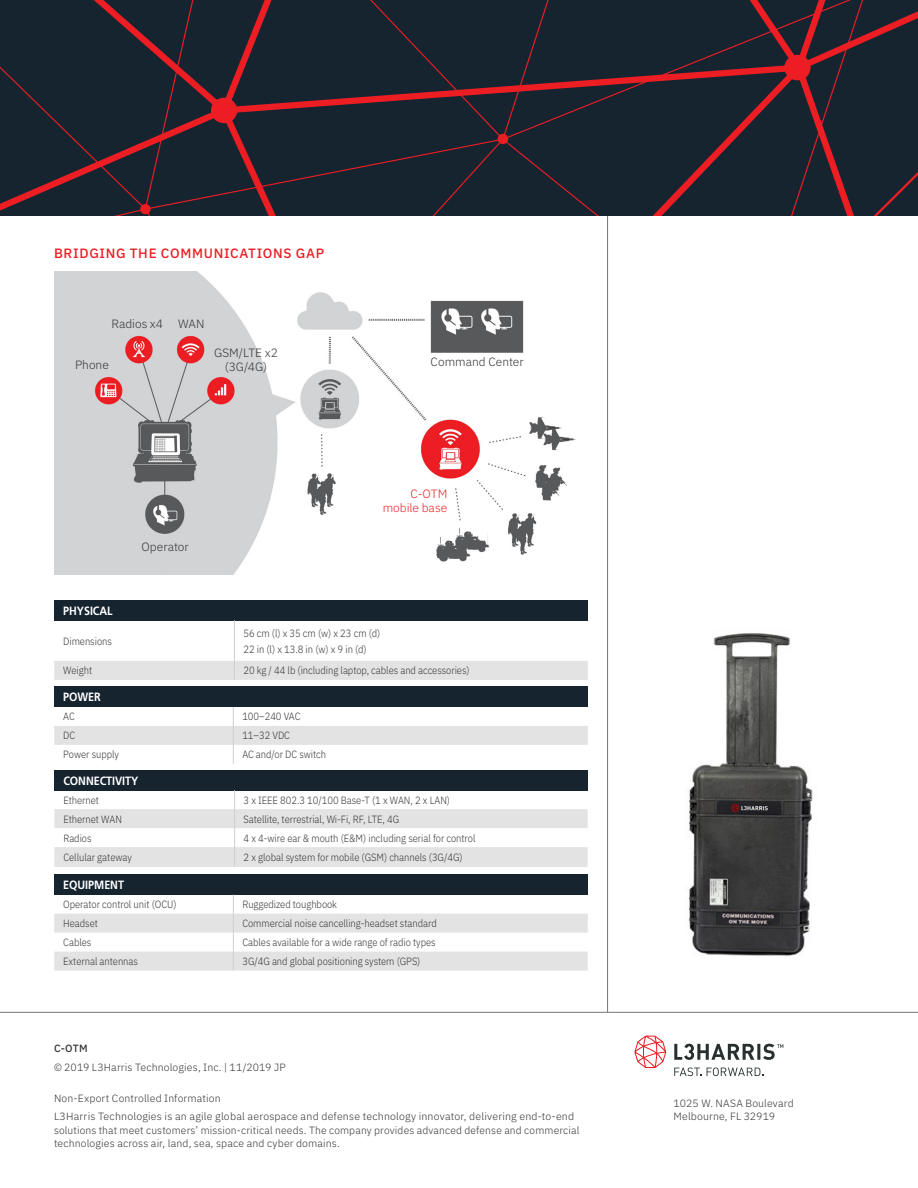
<style>
.page{position:relative;width:918px;height:1188px;background:#fff}
.page>*{position:absolute;margin:0;border:0;box-sizing:border-box;transform-origin:0 0}
.t1{font:500 13.5px "IBM Plex Sans";letter-spacing:.055em;color:#ed1d24}
.t2{font:300 12px/13.5px "IBM Plex Sans";color:#333334;text-align:center}
.t3{font:700 12px "Frutiger LT Std";letter-spacing:-.005em;color:#fff;scale:.9 1}
.t4{font:300 12px/13.5px "IBM Plex Sans";color:#ed1d24;text-align:right}
.t5{font:300 10.5px/16.4px "IBM Plex Sans";letter-spacing:-.005em;color:#333334;scale:.9 1}
.t6{font:300 10.5px/13.5px "IBM Plex Sans";letter-spacing:.015em;color:#333334}
.t7{font:300 10.5px/18.8px "IBM Plex Sans";letter-spacing:.02em;color:#333334}
.t8{font:500 10.5px "IBM Plex Sans";color:#333334}
</style>
<div class="page">
<hr style="left:0;top:1012px;width:918px;height:1px;background:#737474">
<hr style="left:607px;top:0;width:1px;height:1012px;background:#737474">
<svg style="left:0;top:0;width:918px;height:216px;background:#25232f"></svg>
<img style="left:688px;top:633px;width:125px;height:323px">
<svg style="left:634px;top:1036px;width:32px;height:32px"></svg>
<svg style="left:674px;top:1044px;width:109px;height:16px"></svg>
<svg style="left:674px;top:1068px;width:27px;height:8px"></svg>
<svg style="left:707px;top:1068px;width:56px;height:8px"></svg>
<img style="left:54px;top:271px;width:522px;height:303px">
<div style="left:54px;top:600px;width:534px;height:20px;background:#162430"></div>
<hr style="left:234px;top:620px;width:1px;height:41px;background:#cfcfcf">
<div style="left:54px;top:661px;width:534px;height:19px;background:#e4e3e4"></div>
<div style="left:54px;top:687px;width:534px;height:20px;background:#162430"></div>
<svg style="left:54px;top:707px;width:534px;height:57px"></svg>
<div style="left:54px;top:770px;width:534px;height:20px;background:#162430"></div>
<svg style="left:54px;top:790px;width:534px;height:77px"></svg>
<div style="left:54px;top:874px;width:534px;height:21px;background:#162430"></div>
<svg style="left:54px;top:895px;width:534px;height:76px"></svg>
<p class="t1" style="left:54px;top:243px;width:272px">BRIDGING THE COMMUNICATIONS GAP</p>
<p class="t2" style="left:112px;top:316px;width:53px">Radios x4</p>
<p class="t2" style="left:178px;top:316px;width:28px">WAN</p>
<p class="t2" style="left:75px;top:357px;width:35px">Phone</p>
<p class="t2" style="left:214px;top:345px;width:65px">GSM/LTE x2 (3G/4G)</p>
<p class="t2" style="left:431px;top:354px;width:94px">Command Center</p>
<p class="t2" style="left:142px;top:539px;width:49px">Operator</p>
<p class="t4" style="left:383px;top:486px;width:66px">C-OTM mobile base</p>
<p class="t3" style="left:63px;top:603px;width:56px">PHYSICAL</p>
<p class="t5" style="left:63px;top:632px;width:56px">Dimensions</p>
<p class="t5" style="left:243px;top:624px;width:154px">56 cm (l) x 35 cm (w) x 23 cm (d)<br>22 in (l) x 13.8 in (w) x 9 in (d)</p>
<p class="t5" style="left:63px;top:662px;width:34px">Weight</p>
<p class="t5" style="left:243px;top:662px;width:253px">20 kg / 44 lb (including laptop, cables and accessories)</p>
<p class="t3" style="left:63px;top:690px;width:43px">POWER</p>
<p class="t5" style="left:63px;top:708px;width:14px">AC</p>
<p class="t5" style="left:242px;top:708px;width:66px">100–240 VAC</p>
<p class="t5" style="left:63px;top:727px;width:15px">DC</p>
<p class="t5" style="left:242px;top:727px;width:55px">11–32 VDC</p>
<p class="t5" style="left:63px;top:746px;width:64px">Power supply</p>
<p class="t5" style="left:242px;top:746px;width:95px">AC and/or DC switch</p>
<p class="t3" style="left:63px;top:773px;width:85px">CONNECTIVITY</p>
<p class="t5" style="left:63px;top:791px;width:41px">Ethernet</p>
<p class="t5" style="left:244px;top:791px;width:231px">3 x IEEE 802.3 10/100 Base-T (1 x WAN, 2 x LAN)</p>
<p class="t5" style="left:63px;top:810px;width:67px">Ethernet WAN</p>
<p class="t5" style="left:244px;top:810px;width:174px">Satellite, terrestrial, Wi-Fi, RF, LTE, 4G</p>
<p class="t5" style="left:63px;top:829px;width:33px">Radios</p>
<p class="t5" style="left:244px;top:829px;width:259px">4 x 4-wire ear &amp; mouth (E&amp;M) including serial for control</p>
<p class="t5" style="left:63px;top:848px;width:78px">Cellular gateway</p>
<p class="t5" style="left:244px;top:848px;width:245px">2 x global system for mobile (GSM) channels (3G/4G)</p>
<p class="t3" style="left:63px;top:877px;width:69px">EQUIPMENT</p>
<p class="t5" style="left:63px;top:895px;width:127px">Operator control unit (OCU)</p>
<p class="t5" style="left:242px;top:895px;width:107px">Ruggedized toughbook</p>
<p class="t5" style="left:63px;top:914px;width:40px">Headset</p>
<p class="t5" style="left:242px;top:914px;width:217px">Commercial noise cancelling-headset standard</p>
<p class="t5" style="left:63px;top:933px;width:33px">Cables</p>
<p class="t5" style="left:242px;top:933px;width:216px">Cables available for a wide range of radio types</p>
<p class="t5" style="left:63px;top:952px;width:85px">External antennas</p>
<p class="t5" style="left:242px;top:952px;width:199px">3G/4G and global positioning system (GPS)</p>
<p class="t8" style="left:54px;top:1040px;width:35px">C-OTM</p>
<p class="t6" style="left:54px;top:1059px;width:233px">© 2019 L3Harris Technologies, Inc. | 11/2019 JP</p>
<p class="t7" style="left:54px;top:1088px;width:522px">Non-Export Controlled Information<br>L3Harris Technologies is an agile global aerospace and defense technology innovator, delivering end-to-end</p>
<p class="t6" style="left:54px;top:1123px;width:527px">solutions that meet customers’ mission-critical needs. The company provides advanced defense and commercial technologies across air, land, sea, space and cyber domains.</p>
<p class="t6" style="left:674px;top:1095px;width:122px">1025 W. NASA Boulevard<br>Melbourne, FL 32919</p>
</div>
